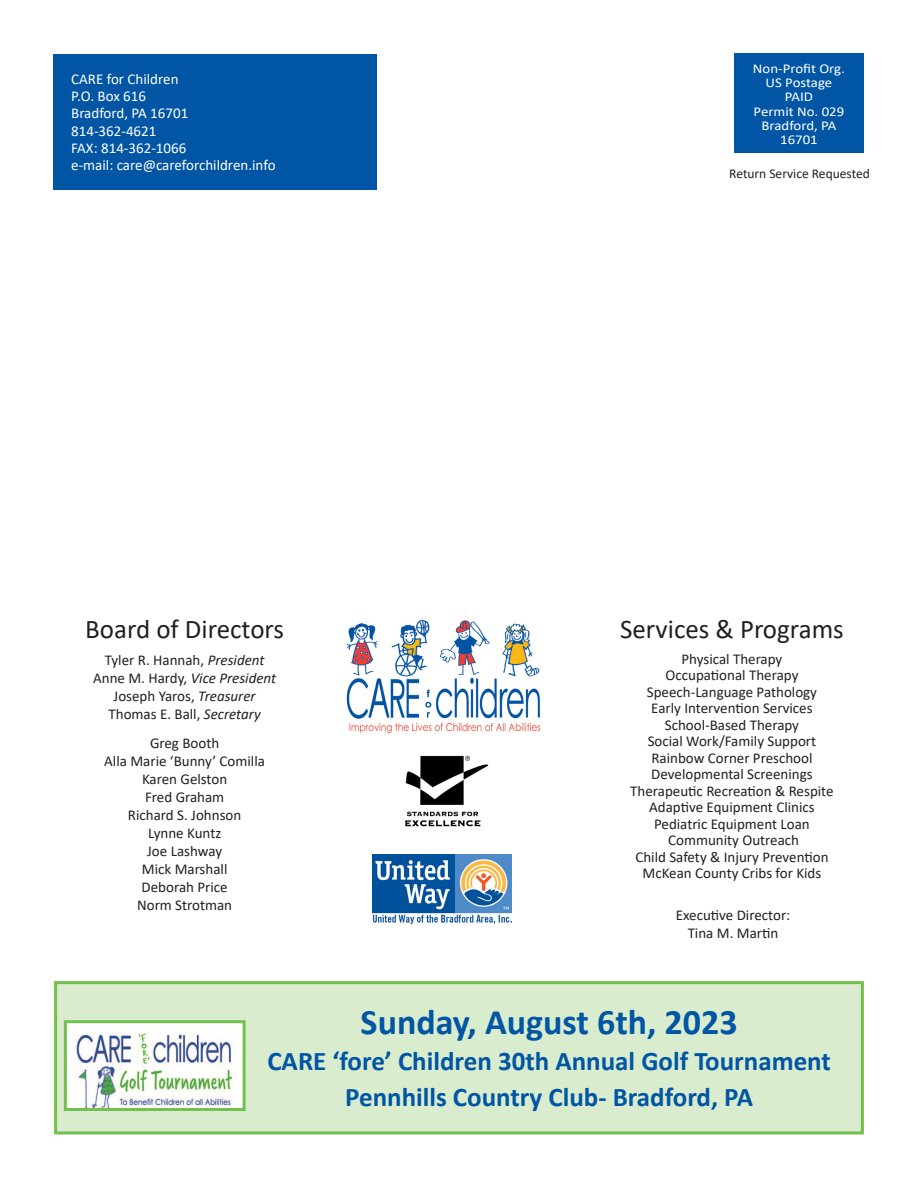
<style>
.page{position:relative;width:918px;height:1188px;background:#fff}
.page>*{position:absolute;margin:0;border:0;box-sizing:border-box;transform-origin:0 0}
.t1{font:700 36px "Calibri";color:#0055a4}
.t2{font:700 27px "Calibri";color:#0055a4}
.t3{font:27px "Calibri";color:#231f20}
.t4{font:15px "Calibri";color:#231f20}
.t5{font:15px "Calibri";color:#fff}
.t6{font:italic 15px "Calibri";color:#231f20}
.t7{font:13.5px "Calibri";color:#fff;scale:1.1 1}
.Body_Text{font:13.5px "Calibri";color:#231f20}
.s1{font-style:italic}
.s2{font-style:normal}
</style>
<div class="page">
<div style="left:54px;top:54px;width:323px;height:136px;background:#0055a4"></div>
<div style="left:734px;top:54px;width:130px;height:99px;background:#0055a4"></div>
<img style="left:346px;top:619px;width:195px;height:115px">
<img style="left:405px;top:755px;width:83px;height:72px">
<img style="left:373px;top:854px;width:139px;height:71px">
<div style="left:56px;top:983px;width:806px;height:150px;background:#daecce"></div>
<div style="left:54px;top:981px;width:810px;height:153px;border:3px solid #74c04e"></div>
<img style="left:68px;top:1024px;width:174px;height:83px">
<div style="left:64px;top:1020px;width:182px;height:91px;border:3px solid #74c04e"></div>
<p class="t5" style="left:71px;top:68px;width:109px">CARE for Children</p>
<p class="t5" style="left:71px;top:86px;width:76px">P.O. Box 616</p>
<p class="t5" style="left:71px;top:103px;width:119px">Bradford, PA 16701</p>
<p class="t5" style="left:71px;top:120px;width:87px">814-362-4621</p>
<p class="t5" style="left:71px;top:137px;width:117px">FAX: 814-362-1066</p>
<p class="t5" style="left:71px;top:155px;width:206px">e-mail: care@careforchildren.info</p>
<p class="t3" style="left:85px;top:610px;width:201px">Board of Directors</p>
<p class="t4" style="left:105px;top:650px;width:161px">Tyler R. Hannah, <span class="s1">President</span></p>
<p class="t6" style="left:93px;top:668px;width:185px"><span class="s2">Anne M. Hardy,</span> Vice President</p>
<p class="t4" style="left:114px;top:686px;width:144px">Joseph Yaros, <span class="s1">Treasurer</span></p>
<p class="t4" style="left:109px;top:704px;width:154px">Thomas E. Ball, <span class="s1">Secretary</span></p>
<p class="t4" style="left:150px;top:732px;width:71px">Greg Booth</p>
<p class="t4" style="left:104px;top:750px;width:162px">Alla Marie ‘Bunny’ Comilla</p>
<p class="t4" style="left:142px;top:768px;width:87px">Karen Gelston</p>
<p class="t4" style="left:145px;top:786px;width:81px">Fred Graham</p>
<p class="t4" style="left:128px;top:804px;width:115px">Richard S. Johnson</p>
<p class="t4" style="left:148px;top:822px;width:75px">Lynne Kuntz</p>
<p class="t4" style="left:147px;top:840px;width:76px">Joe Lashway</p>
<p class="t4" style="left:142px;top:858px;width:87px">Mick Marshall</p>
<p class="t4" style="left:142px;top:876px;width:88px">Deborah Price</p>
<p class="t4" style="left:137px;top:894px;width:97px">Norm Strotman</p>
<p class="t7" style="left:753px;top:59px;width:85px">Non-Profit Org.</p>
<p class="t7" style="left:766px;top:73px;width:62px">US Postage</p>
<p class="t7" style="left:785px;top:88px;width:27px">PAID</p>
<p class="t7" style="left:754px;top:102px;width:84px">Permit No. 029</p>
<p class="t7" style="left:762px;top:116px;width:70px">Bradford, PA</p>
<p class="t7" style="left:780px;top:130px;width:36px">16701</p>
<p class="Body_Text" style="left:729px;top:164px;width:142px">Return Service Requested</p>
<p class="t3" style="left:620px;top:610px;width:225px">Services &amp; Programs</p>
<p class="t4" style="left:682px;top:648px;width:102px">Physical Therapy</p>
<p class="t4" style="left:666px;top:665px;width:134px">Occupational Therapy</p>
<p class="t4" style="left:647px;top:681px;width:172px">Speech-Language Pathology</p>
<p class="t4" style="left:651px;top:698px;width:163px">Early Intervention Services</p>
<p class="t4" style="left:665px;top:714px;width:136px">School-Based Therapy</p>
<p class="t4" style="left:648px;top:731px;width:170px">Social Work/Family Support</p>
<p class="t4" style="left:651px;top:747px;width:163px">Rainbow Corner Preschool</p>
<p class="t4" style="left:651px;top:764px;width:163px">Developmental Screenings</p>
<p class="t4" style="left:630px;top:780px;width:205px">Therapeutic Recreation &amp; Respite</p>
<p class="t4" style="left:649px;top:797px;width:167px">Adaptive Equipment Clinics</p>
<p class="t4" style="left:654px;top:813px;width:157px">Pediatric Equipment Loan</p>
<p class="t4" style="left:668px;top:830px;width:133px">Community Outreach</p>
<p class="t4" style="left:635px;top:846px;width:195px">Child Safety &amp; Injury Prevention</p>
<p class="t4" style="left:643px;top:863px;width:180px">McKean County Cribs for Kids</p>
<p class="t4" style="left:676px;top:905px;width:116px">Executive Director:</p>
<p class="t4" style="left:688px;top:923px;width:92px">Tina M. Martin</p>
<p class="t1" style="left:361px;top:996px;width:378px">Sunday, August 6th, 2023</p>
<p class="t2" style="left:267px;top:1042px;width:565px">CARE ‘fore’ Children 30th Annual Golf Tournament</p>
<p class="t2" style="left:345px;top:1078px;width:409px">Pennhills Country Club- Bradford, PA</p>
</div>
